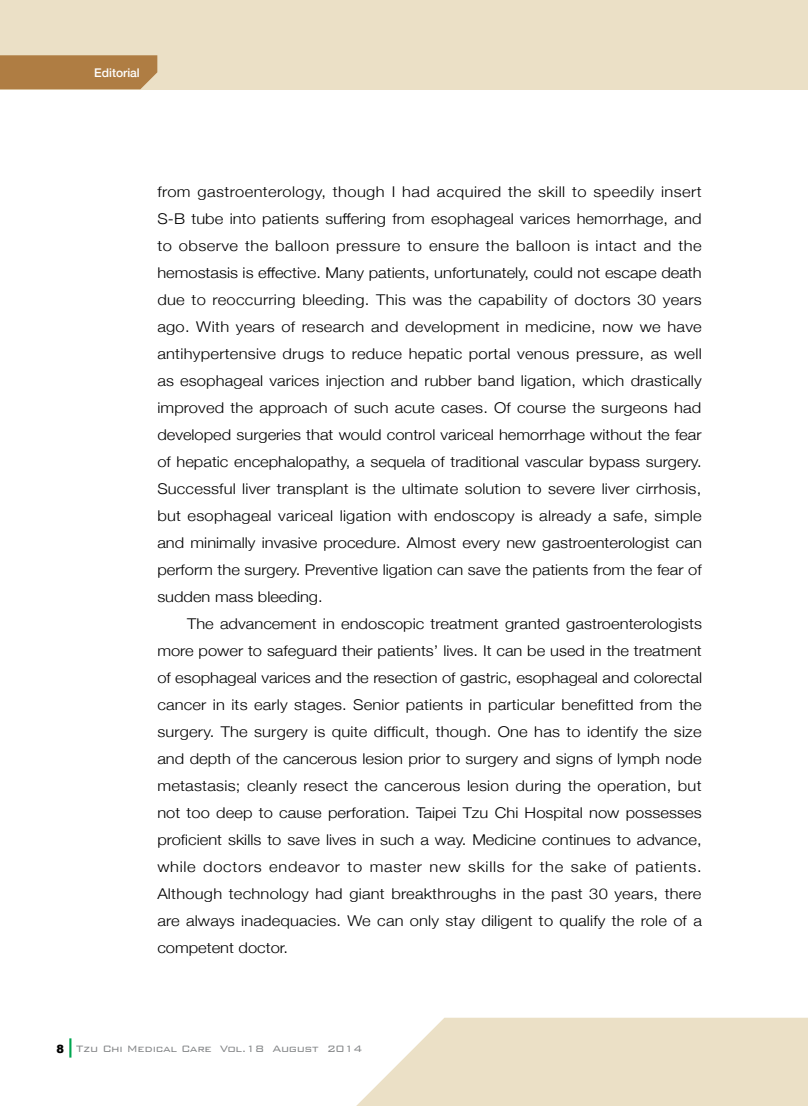
<style>
.page{position:relative;width:808px;height:1106px;background:#fff}
.page>*{position:absolute;margin:0;border:0;box-sizing:border-box;transform-origin:0 0}
.t1{font:300 14.85px/27px "Helvetica Neue";color:#000;text-align:justify;scale:1.11 1}
.t2{font:300 12.3px "Bank Gothic BT";letter-spacing:-.03em;color:#828486}
.t3{font:500 12px "Helvetica Neue";color:#fff}
</style>
<div class="page">
<div style="left:0;top:0;width:808px;height:89px;background:#ebe0c6"></div>
<svg style="left:356px;top:1017px;width:452px;height:89px;background:#ede3cc"></svg>
<div style="left:0;top:55px;width:157px;height:34px;background:#af7d43"></div>
<svg style="left:69px;top:1038px;width:2px;height:19px"></svg>
<p class="t3" style="left:94px;top:63px;width:47px">Editorial</p>
<p class="t1" style="left:157px;top:177px;width:492px">from gastroenterology, though I had acquired the skill to speedily insert S-B tube into patients suffering from esophageal varices hemorrhage, and to observe the balloon pressure to ensure the balloon is intact and the hemostasis is effective. Many patients, unfortunately, could not escape death due to reoccurring bleeding. This was the capability of doctors 30 years ago. With years of research and development in medicine, now we have antihypertensive drugs to reduce hepatic portal venous pressure, as well as esophageal varices injection and rubber band ligation, which drastically improved the approach of such acute cases. Of course the surgeons had developed surgeries that would control variceal hemorrhage without the fear of hepatic encephalopathy, a sequela of traditional vascular bypass surgery.<br>Successful liver transplant is the ultimate solution to severe liver cirrhosis, but esophageal variceal ligation with endoscopy is already a safe, simple and minimally invasive procedure. Almost every new gastroenterologist can perform the surgery. Preventive ligation can save the patients from the fear of sudden mass bleeding.</p>
<p class="t1" style="left:157px;top:609px;width:492px;text-indent:30px">The advancement in endoscopic treatment granted gastroenterologists more power to safeguard their patients’ lives. It can be used in the treatment of esophageal varices and the resection of gastric, esophageal and colorectal cancer in its early stages. Senior patients in particular benefitted from the surgery. The surgery is quite difficult, though. One has to identify the size and depth of the cancerous lesion prior to surgery and signs of lymph node metastasis; cleanly resect the cancerous lesion during the operation, but not too deep to cause perforation. Taipei Tzu Chi Hospital now possesses proficient skills to save lives in such a way. Medicine continues to advance, while doctors endeavor to master new skills for the sake of patients.<br>Although technology had giant breakthroughs in the past 30 years, there are always inadequacies. We can only stay diligent to qualify the role of a competent doctor.</p>
<p class="t2" style="left:56px;top:1041px;width:308px"><sub>8</sub> Tzu Chi Medical Care Vol.18 August 2014</p>
</div>
